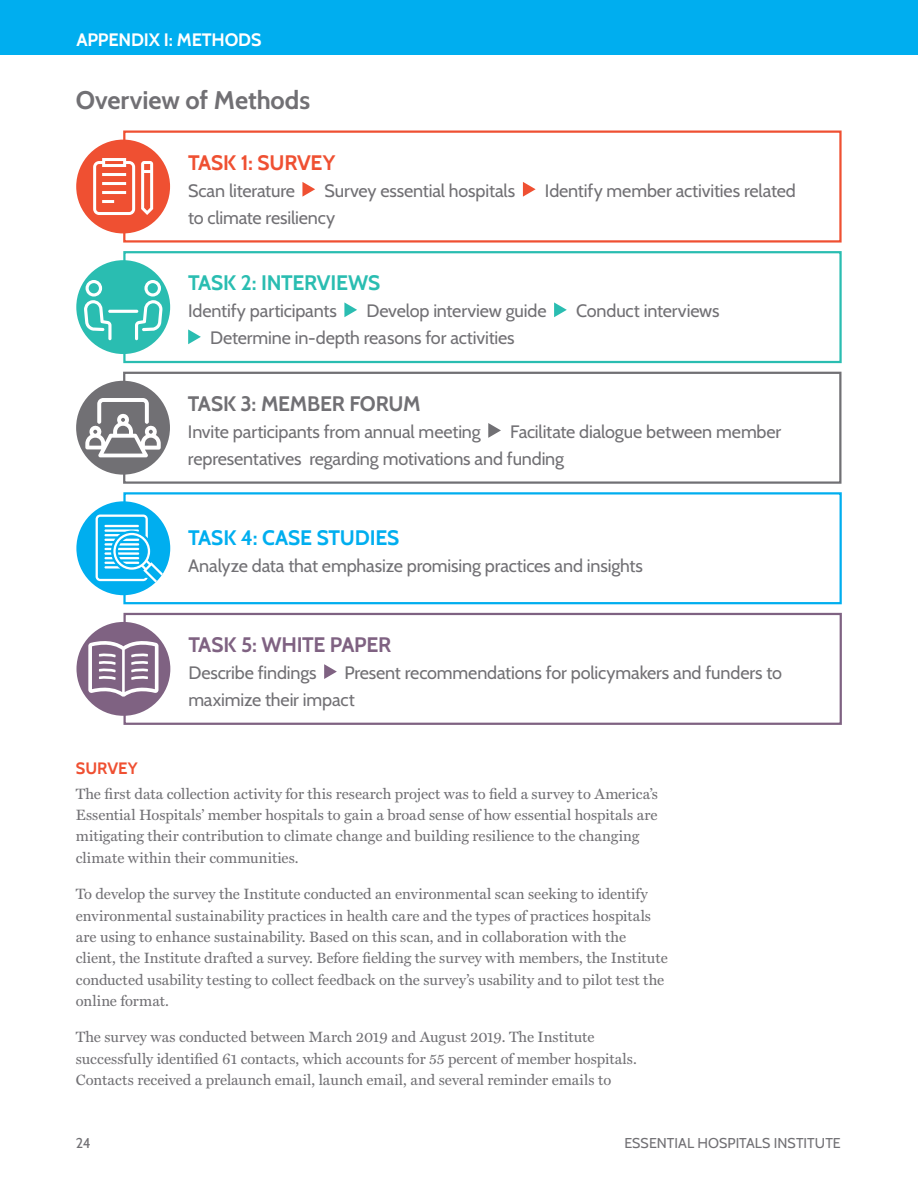
<style>
.page{position:relative;width:918px;height:1188px;background:#fff}
.page>*{position:absolute;margin:0;border:0;box-sizing:border-box;transform-origin:0 0}
.t1{font:700 25.5px "Cabin";letter-spacing:-.005em;color:#717074}
.t2{font:700 21px "Cabin";letter-spacing:-.015em;color:#717074}
.t3{font:700 21px "Cabin";letter-spacing:-.01em;color:#00aeef}
.t4{font:700 21px "Cabin";letter-spacing:-.015em;color:#2abdb1}
.t5{font:700 21px "Cabin";letter-spacing:-.01em;color:#7f6282}
.t6{font:700 21px "Cabin";letter-spacing:-.01em;color:#ef5032}
.t7{font:18px/27px "Cabin";letter-spacing:-.01em;color:#717074}
.t8{font:700 18px "Cabin";letter-spacing:-.01em;color:#fff}
.t9{font:700 16.5px "Cabin";color:#ef5032}
.t10{font:15px/21.3px "Miller Text";color:#717074}
.t11{font:14.25px "Cabin";letter-spacing:.005em;color:#717074}
</style>
<div class="page">
<div style="left:0;top:0;width:918px;height:55px;background:#00aeef"></div>
<div style="left:123px;top:130px;width:719px;height:113px;border:2px solid #ef5032"></div>
<svg style="left:302px;top:182px;width:13px;height:15px"></svg>
<svg style="left:523px;top:182px;width:13px;height:15px"></svg>
<div style="left:76px;top:140px;width:94px;height:93px;background:#ef5032;border-radius:50%"></div>
<svg style="left:93px;top:158px;width:60px;height:57px"></svg>
<div style="left:123px;top:251px;width:719px;height:112px;border:2px solid #2abdb1"></div>
<svg style="left:344px;top:302px;width:13px;height:15px"></svg>
<svg style="left:554px;top:302px;width:13px;height:15px"></svg>
<svg style="left:188px;top:329px;width:13px;height:15px"></svg>
<div style="left:76px;top:260px;width:94px;height:94px;background:#2abdb1;border-radius:50%"></div>
<svg style="left:84px;top:280px;width:28px;height:60px"></svg>
<svg style="left:135px;top:280px;width:28px;height:60px"></svg>
<hr style="left:108px;top:310px;width:30px;height:3px;background:#fff;border-radius:2px">
<div style="left:123px;top:372px;width:719px;height:112px;border:2px solid #717074"></div>
<svg style="left:488px;top:423px;width:13px;height:15px"></svg>
<div style="left:76px;top:381px;width:94px;height:94px;background:#717074;border-radius:50%"></div>
<svg style="left:85px;top:398px;width:76px;height:59px"></svg>
<div style="left:123px;top:492px;width:719px;height:112px;border:2px solid #00aeef"></div>
<div style="left:76px;top:501px;width:94px;height:94px;background:#00aeef;border-radius:50%"></div>
<svg style="left:96px;top:515px;width:74px;height:73px"></svg>
<div style="left:123px;top:613px;width:719px;height:112px;border:2px solid #7f6282"></div>
<svg style="left:324px;top:664px;width:13px;height:15px"></svg>
<div style="left:76px;top:622px;width:94px;height:94px;background:#7f6282;border-radius:50%"></div>
<svg style="left:88px;top:641px;width:71px;height:56px"></svg>
<p class="t8" style="left:76px;top:29px;width:186px">APPENDIX I: METHODS</p>
<h1 class="t1" style="left:76px;top:85px;width:236px">Overview of Methods</h1>
<h2 class="t6" style="left:188px;top:150px;width:149px">TASK 1: SURVEY</h2>
<p class="t7" style="left:188px;top:177px;width:108px">Scan literature</p>
<p class="t7" style="left:324px;top:177px;width:192px">Survey essential hospitals</p>
<p class="t7" style="left:545px;top:177px;width:252px">Identify member activities related</p>
<p class="t7" style="left:188px;top:204px;width:149px">to climate resiliency</p>
<h2 class="t4" style="left:188px;top:270px;width:194px">TASK 2: INTERVIEWS</h2>
<p class="t7" style="left:188px;top:297px;width:150px">Identify participants</p>
<p class="t7" style="left:366px;top:297px;width:182px">Develop interview guide</p>
<p class="t7" style="left:576px;top:297px;width:145px">Conduct interviews</p>
<p class="t7" style="left:210px;top:324px;width:306px">Determine in-depth reasons for activities</p>
<h2 class="t2" style="left:188px;top:391px;width:234px">TASK 3: MEMBER FORUM</h2>
<p class="t7" style="left:188px;top:418px;width:294px">Invite participants from annual meeting</p>
<p class="t7" style="left:188px;top:418px;width:595px;text-indent:322px">Facilitate dialogue between member representatives regarding motivations and funding</p>
<h2 class="t3" style="left:188px;top:525px;width:213px">TASK 4: CASE STUDIES</h2>
<p class="t7" style="left:188px;top:552px;width:456px">Analyze data that emphasize promising practices and insights</p>
<h2 class="t5" style="left:188px;top:632px;width:204px">TASK 5: WHITE PAPER</h2>
<p class="t7" style="left:188px;top:659px;width:130px">Describe findings</p>
<p class="t7" style="left:188px;top:659px;width:595px;text-indent:156px">Present recommendations for policymakers and funders to maximize their impact</p>
<p class="t9" style="left:76px;top:759px;width:63px">SURVEY</p>
<p class="t10" style="left:76px;top:783px;width:584px">The first data collection activity for this research project was to field a survey to America’s Essential Hospitals’ member hospitals to gain a broad sense of how essential hospitals are mitigating their contribution to climate change and building resilience to the changing climate within their communities.</p>
<p class="t10" style="left:76px;top:884px;width:593px">To develop the survey the Institute conducted an environmental scan seeking to identify environmental sustainability practices in health care and the types of practices hospitals are using to enhance sustainability. Based on this scan, and in collaboration with the client, the Institute drafted a survey. Before fielding the survey with members, the Institute conducted usability testing to collect feedback on the survey’s usability and to pilot test the online format.</p>
<p class="t10" style="left:76px;top:1027px;width:562px">The survey was conducted between March 2019 and August 2019. The Institute successfully identified 61 contacts, which accounts for 55 percent of member hospitals.<br>Contacts received a prelaunch email, launch email, and several reminder emails to</p>
<p class="t11" style="left:76px;top:1134px;width:17px">24</p>
<p class="t11" style="left:624px;top:1134px;width:218px">ESSENTIAL HOSPITALS INSTITUTE</p>
</div>
